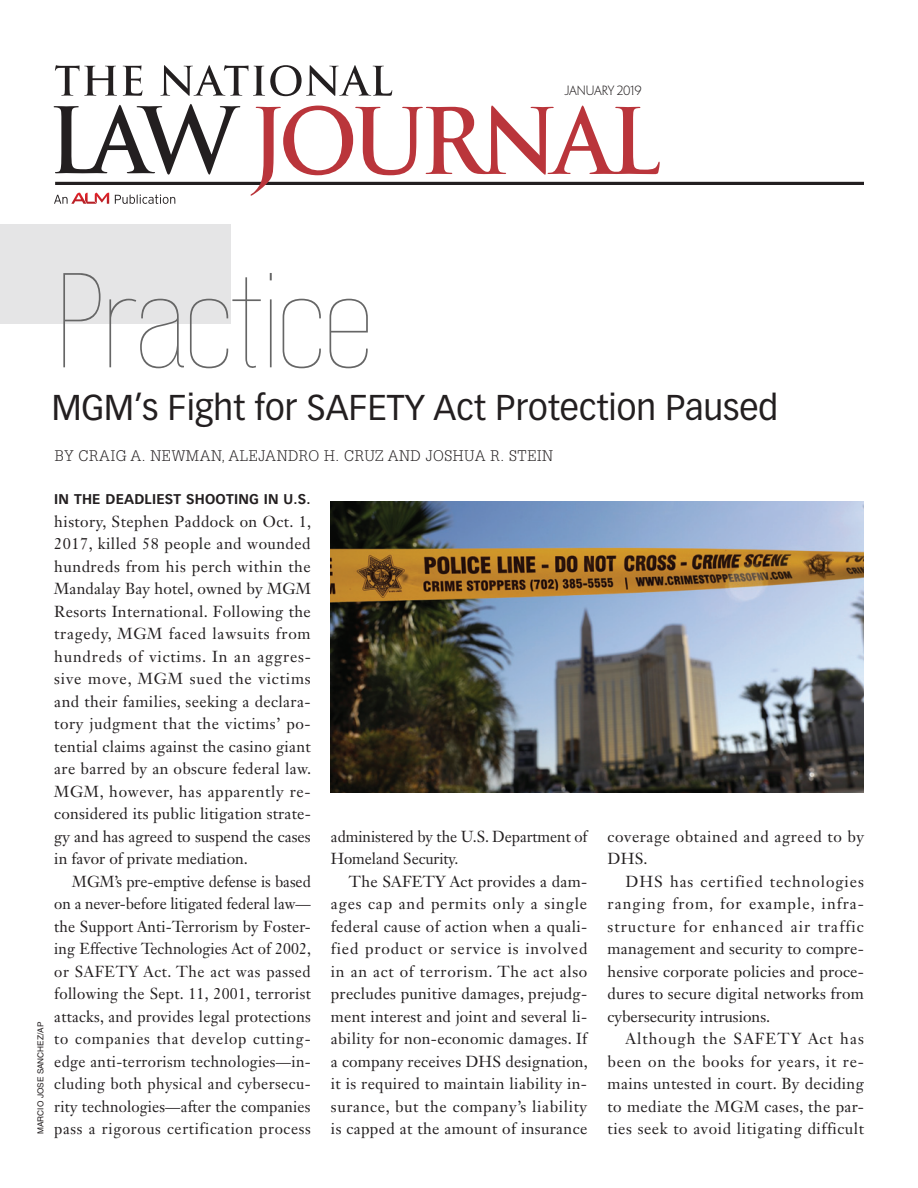
<style>
.page{position:relative;width:918px;height:1188px;background:#fff}
.page>*{position:absolute;margin:0;border:0;box-sizing:border-box;transform-origin:0 0}
.t1{font:200 118.8px "Ostrich Proper";letter-spacing:-.04em;color:#666}
.t2{font:35.25px "Vectora LT Std";color:#231f20}
.t3{font:15.75px/22.5px "Janson Text LT Std";letter-spacing:.015em;color:#231f20;text-align:justify}
.t4{font:15.75px/22.5px "Janson Text LT Std";letter-spacing:-.005em;color:#231f20}
.t5{font:15.75px/22.5px "Janson Text LT Std";letter-spacing:.035em;color:#231f20}
.t6{font:300 15px "Glypha LT Std";letter-spacing:.04em;color:#231f20}
.t7{font:700 13.8px "Vectora LT Std";letter-spacing:.015em;color:#231f20}
.t8{font:300 12px "Penumbra Flare Std";letter-spacing:-.01em;color:#231f20}
.t9{font:8.25px "Helvetica LT Std";color:#231f20}
</style>
<div class="page">
<hr style="left:55px;top:182px;width:809px;height:3px;background:#231f20">
<svg style="left:251px;top:106px;width:409px;height:90px"></svg>
<svg style="left:55px;top:65px;width:337px;height:31px"></svg>
<svg style="left:54px;top:104px;width:186px;height:71px"></svg>
<svg style="left:115px;top:194px;width:60px;height:10px"></svg>
<svg style="left:54px;top:193px;width:55px;height:11px"></svg>
<div style="left:0;top:224px;width:230px;height:100px;background:#e5e5e6"></div>
<img style="left:331px;top:501px;width:533px;height:292px">
<p class="t8" style="left:564px;top:83px;width:79px">JANUARY 2019</p>
<h1 class="t1" style="left:58px;top:249px;width:320px">Practice</h1>
<h2 class="t2" style="left:52px;top:387px;width:728px">MGM’s Fight for SAFETY Act Protection Paused</h2>
<p class="t6" style="left:55px;top:447px;width:499px">BY CRAIG A. NEWMAN, ALEJANDRO H. CRUZ AND JOSHUA R. STEIN</p>
<p class="t9" style="left:36px;top:1134px;width:114px;rotate:-90deg">Marcio Jose Sanchez/AP</p>
<p class="t7" style="left:54px;top:491px;width:258px">IN THE DEADLIEST SHOOTING IN U.S.</p>
<p class="t3" style="left:54px;top:510px;width:259px">history, Stephen Paddock on Oct. 1, 2017, killed 58 people and wounded hundreds from his perch within the Mandalay Bay hotel, owned by MGM Resorts International. Following the tragedy, MGM faced lawsuits from hundreds of victims. In an aggres&shy;sive move, MGM sued the victims and their families, seeking a declara&shy;tory judgment that the victims’ po&shy;tential claims against the casino giant are barred by an obscure federal law.<br>MGM, however, has apparently re&shy;considered its public litigation strate&shy;gy and has agreed to suspend the cases in favor of private mediation.</p>
<p class="t3" style="left:54px;top:870px;width:258px;text-indent:18px">MGM’s pre-emptive defense is based on a never-before litigated federal law— the Support Anti-Terrorism by Foster&shy;ing Effective Technologies Act of 2002, or SAFETY Act. The act was passed following the Sept. 11, 2001, terrorist attacks, and provides legal protections to companies that develop cutting&shy;edge anti-terrorism technologies—in&shy;cluding both physical and cybersecu&shy;rity technologies—after the companies pass a rigorous certification process</p>
<p class="t4" style="left:331px;top:825px;width:258px">administered by the U.S. Department of<br>Homeland Security.</p>
<p class="t3" style="left:331px;top:870px;width:259px;text-indent:18px">The SAFETY Act provides a dam&shy;ages cap and permits only a single federal cause of action when a quali&shy;fied product or service is involved in an act of terrorism. The act also precludes punitive damages, prejudg&shy;ment interest and joint and several li&shy;ability for non-economic damages. If a company receives DHS designation, it is required to maintain liability in&shy;surance, but the company’s liability is capped at the amount of insurance</p>
<p class="t5" style="left:608px;top:825px;width:258px">coverage obtained and agreed to by<br>DHS.</p>
<p class="t3" style="left:608px;top:870px;width:258px;text-indent:18px">DHS has certified technologies ranging from, for example, infra&shy;structure for enhanced air traffic management and security to compre&shy;hensive corporate policies and proce&shy;dures to secure digital networks from cybersecurity intrusions.</p>
<p class="t3" style="left:608px;top:1027px;width:258px;text-indent:18px">Although the SAFETY Act has been on the books for years, it re&shy;mains untested in court. By deciding to mediate the MGM cases, the par&shy;ties seek to avoid litigating difficult</p>
</div>
